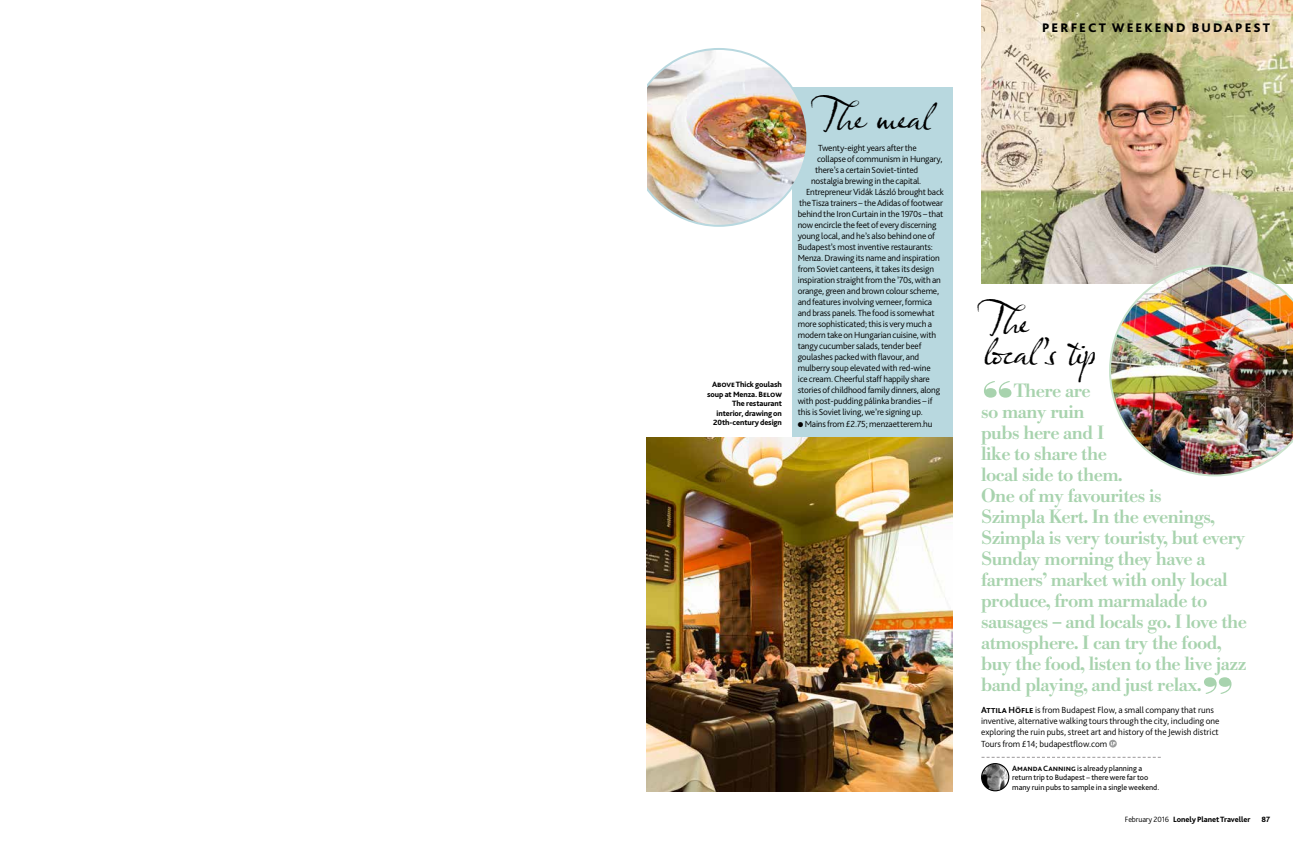
<style>
.page{position:relative;width:1293px;height:851px;background:#fff}
.page>*{position:absolute;margin:0;border:0;box-sizing:border-box;transform-origin:0 0}
.t1{font:40px/31px "Olicana Rough";letter-spacing:-.02em;color:#000}
.t2{font:500 19px/21px "Bodoni BE";letter-spacing:-.025em;color:#a8d3ae}
.t3{font:800 13px "Bliss Pro";letter-spacing:.16em;color:#000}
.t4{font:300 9.2px/11px "Bliss Pro";letter-spacing:-.015em;color:#000}
.t5{font:800 8px/9.5px "Bliss Pro";letter-spacing:-.01em;color:#000;text-align:right}
.t6{font:8px/9.5px "Bliss Pro";color:#000}
.s1{font-weight:700}
.s2{font-weight:300}
</style>
<div class="page">
<img style="left:981px;top:0;width:312px;height:283px">
<div style="left:792px;top:87px;width:160px;height:387px;background:#b8d8df"></div>
<svg style="left:984px;top:381px;width:27px;height:16px"></svg>
<svg style="left:1204px;top:677px;width:27px;height:17px"></svg>
<svg style="left:982px;top:756px;width:178px;height:1px"></svg>
<img style="left:981px;top:763px;width:27px;height:27px;border-radius:14px">
<div style="left:981px;top:763px;width:28px;height:28px;border:1px solid #000;border-radius:50%"></div>
<svg style="left:1109px;top:739px;width:7px;height:8px"></svg>
<svg style="left:1111px;top:741px;width:4px;height:4px"></svg>
<img style="left:1109px;top:264px;width:184px;height:212px">
<img style="left:646px;top:437px;width:306px;height:354px">
<img style="left:630px;top:49px;width:177px;height:177px;border-radius:88px">
<div style="left:579px;top:22px;width:67px;height:184px;background:#fff"></div>
<p class="t5" style="left:707px;top:379px;width:76px">Above Thick goulash soup at Menza. Below<br>The restaurant interior, drawing on<br>20th-century design</p>
<h1 class="t1" style="left:816px;top:99px;width:117px">The meal</h1>
<p class="t4" style="left:818px;top:142px;width:100px">Twenty-eight years after the</p>
<p class="t4" style="left:817px;top:153px;width:127px">collapse of communism in Hungary,</p>
<p class="t4" style="left:815px;top:164px;width:105px">there’s a certain Soviet-tinted</p>
<p class="t4" style="left:811px;top:175px;width:112px">nostalgia brewing in the capital.</p>
<p class="t4" style="left:806px;top:186px;width:139px">Entrepreneur Vidák László brought back</p>
<p class="t4" style="left:799px;top:197px;width:145px">the Tisza trainers – the Adidas of footwear</p>
<p class="t4" style="left:797px;top:208px;width:147px">behind the Iron Curtain in the 1970s – that</p>
<p class="t4" style="left:797px;top:219px;width:140px">now encircle the feet of every discerning</p>
<p class="t4" style="left:797px;top:230px;width:139px">young local, and he’s also behind one of</p>
<p class="t4" style="left:797px;top:241px;width:137px">Budapest’s most inventive restaurants:</p>
<p class="t4" style="left:797px;top:252px;width:143px">Menza. Drawing its name and inspiration</p>
<p class="t4" style="left:797px;top:263px;width:138px">from Soviet canteens, it takes its design</p>
<p class="t4" style="left:797px;top:274px;width:145px">inspiration straight from the ’70s, with an</p>
<p class="t4" style="left:797px;top:285px;width:143px">orange, green and brown colour scheme,</p>
<p class="t4" style="left:797px;top:296px;width:136px">and features involving verneer, formica</p>
<p class="t4" style="left:797px;top:307px;width:138px">and brass panels. The food is somewhat</p>
<p class="t4" style="left:797px;top:318px;width:136px">more sophisticated; this is very much a</p>
<p class="t4" style="left:797px;top:329px;width:140px">modern take on Hungarian cuisine, with</p>
<p class="t4" style="left:797px;top:340px;width:125px">tangy cucumber salads, tender beef</p>
<p class="t4" style="left:797px;top:351px;width:123px">goulashes packed with flavour, and</p>
<p class="t4" style="left:797px;top:362px;width:134px">mulberry soup elevated with red-wine</p>
<p class="t4" style="left:797px;top:374px;width:134px">ice cream. Cheerful staff happily share</p>
<p class="t4" style="left:797px;top:385px;width:144px">stories of childhood family dinners, along</p>
<p class="t4" style="left:797px;top:396px;width:136px">with post-pudding pálinka brandies – if</p>
<p class="t4" style="left:797px;top:407px;width:127px">this is Soviet living, we’re signing up.</p>
<p class="t4" style="left:797px;top:418px;width:136px">● Mains from £2.75; menzaetterem.hu</p>
<h3 class="t3" style="left:1042px;top:19px;width:230px">PERFECT WEEKEND BUDAPEST</h3>
<h1 class="t1" style="left:983px;top:303px;width:115px">The local’s tip</h1>
<p class="t2" style="left:981px;top:380px;width:267px;text-indent:33px">There are<br>so many ruin<br>pubs here and I<br>like to share the<br>local side to them.<br>One of my favourites is<br>Szimpla Kert. In the evenings,<br>Szimpla is very touristy, but every<br>Sunday morning they have a farmers’ market with only local produce, from marmalade to sausages – and locals go. I love the atmosphere. I can try the food, buy the food, listen to the live jazz band playing, and just relax.</p>
<p class="t4" style="left:981px;top:704px;width:240px"><span class="s1">Attila Höfle</span> is from Budapest Flow, a small company that runs inventive, alternative walking tours through the city, including one exploring the ruin pubs, street art and history of the Jewish district Tours from £14; budapestflow.com</p>
<p class="t6" style="left:1012px;top:763px;width:149px"><span class="s1">Amanda Canning</span> is already planning a return trip to Budapest – there were far too many ruin pubs to sample in a single weekend.</p>
<p class="t5" style="left:1125px;top:814px;width:127px"><span class="s2">February 2016</span> Lonely Planet Traveller</p>
<p class="t5" style="left:1261px;top:814px;width:10px">87</p>
</div>
